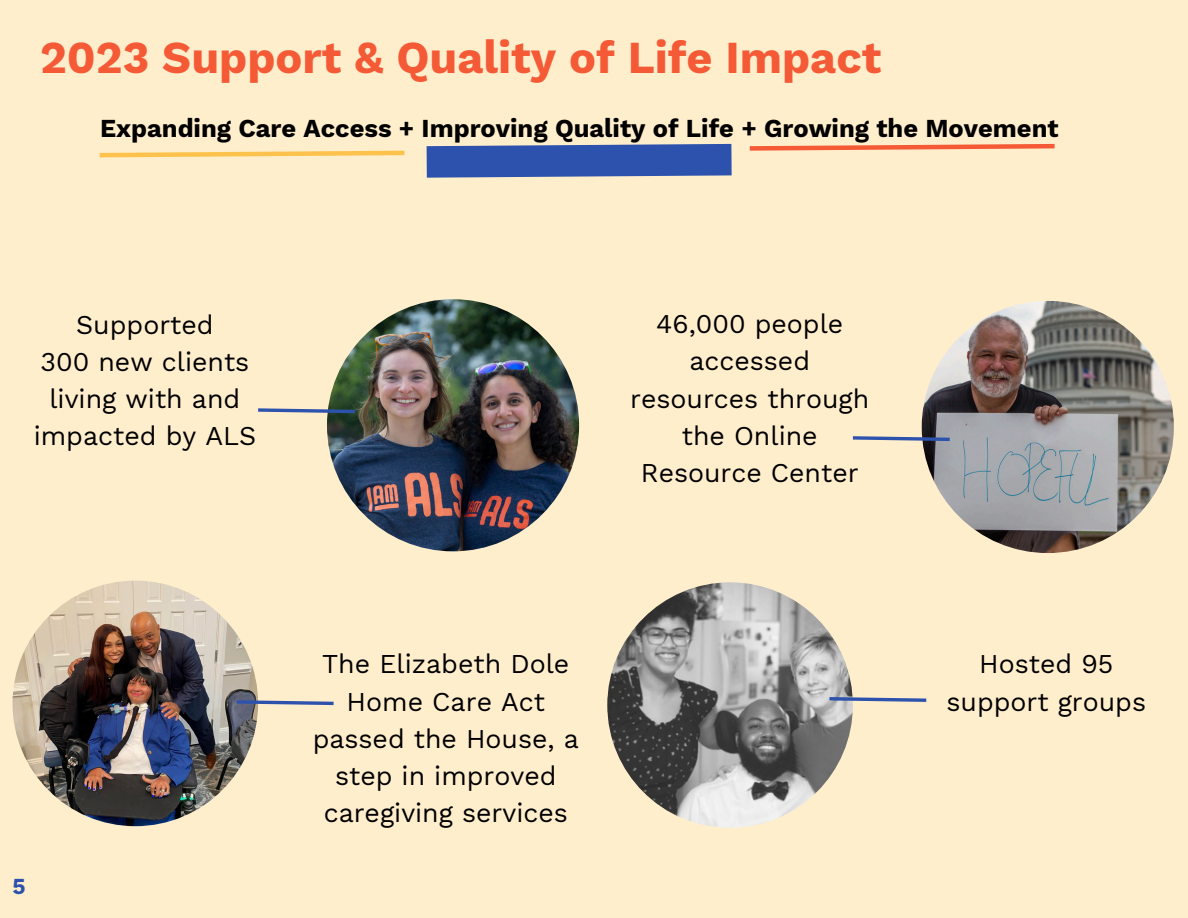
<style>
.page{position:relative;width:1188px;height:918px;background:#fec}
.page>*{position:absolute;margin:0;border:0;box-sizing:border-box;transform-origin:0 0}
.t1{font:700 45px "Work Sans";color:#f55a37}
.t2{font:26.7px/37.2px "Work Sans";color:#000;text-align:center}
.t3{font:700 25.5px "Work Sans";color:#000}
.t4{font:700 22.5px "Work Sans";color:#2c52ad}
</style>
<div class="page">
<img style="left:13px;top:581px;width:245px;height:245px;border-radius:50%">
<svg style="left:233px;top:698px;width:101px;height:9px"></svg>
<img style="left:327px;top:299px;width:252px;height:252px;border-radius:50%">
<svg style="left:99px;top:143px;width:956px;height:35px"></svg>
<svg style="left:258px;top:407px;width:100px;height:8px"></svg>
<img style="left:607px;top:582px;width:246px;height:246px;border-radius:50%">
<svg style="left:826px;top:695px;width:101px;height:9px"></svg>
<img style="left:922px;top:301px;width:252px;height:252px;border-radius:50%">
<svg style="left:852px;top:434px;width:101px;height:9px"></svg>
<p class="t1" style="left:40px;top:31px;width:843px">2023 Support &amp; Quality of Life Impact</p>
<p class="t3" style="left:100px;top:114px;width:960px">Expanding Care Access + Improving Quality of Life + Growing the Movement</p>
<p class="t2" style="left:76px;top:306px;width:139px">Supported</p>
<p class="t2" style="left:40px;top:343px;width:210px">300 new clients</p>
<p class="t2" style="left:34px;top:380px;width:224px">living with and impacted by ALS</p>
<p class="t2" style="left:630px;top:305px;width:240px">46,000 people accessed resources through the Online<br>Resource Center</p>
<p class="t4" style="left:13px;top:873px;width:15px">5</p>
<h2 class="t2" style="left:322px;top:646px;width:249px">The Elizabeth Dole</h2>
<p class="t2" style="left:346px;top:683px;width:200px">Home Care Act</p>
<p class="t2" style="left:313px;top:720px;width:268px">passed the House, a step in improved caregiving services</p>
<p class="t2" style="left:979px;top:646px;width:136px">Hosted 95</p>
<p class="t2" style="left:947px;top:683px;width:201px">support groups</p>
</div>
